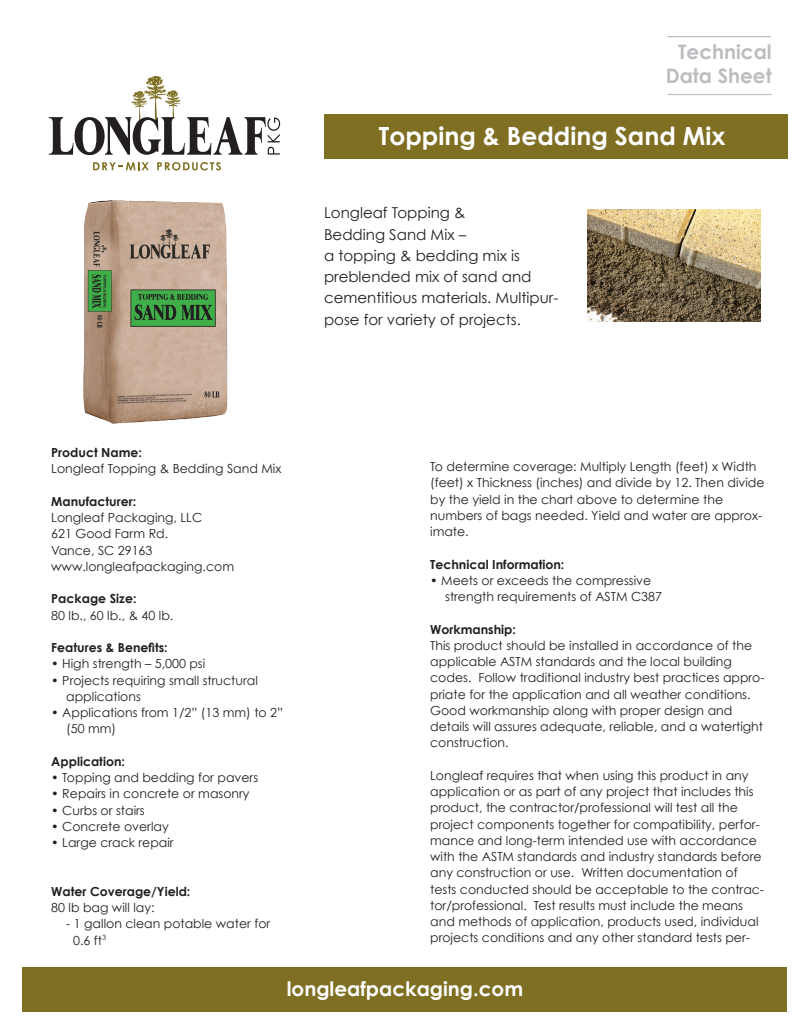
<style>
.page{position:relative;width:810px;height:1035px;background:#fff}
.page>*{position:absolute;margin:0;border:0;box-sizing:border-box;transform-origin:0 0}
.t1{font:700 25px "Century Gothic";color:#fff}
.t2{font:700 20px "Century Gothic";color:#fff}
.t3{font:700 20px/24px "Century Gothic";color:#bcbdc0;text-align:right}
.t4{font:15px/21.2px "Century Gothic";color:#231f20}
.t5{font:12.5px/16.2px "Century Gothic";color:#231f20}
.t6{font:700 12.5px "Century Gothic";color:#231f20}
</style>
<div class="page">
<svg style="left:49px;top:76px;width:231px;height:79px"></svg>
<svg style="left:93px;top:162px;width:56px;height:8px"></svg>
<svg style="left:157px;top:162px;width:64px;height:8px"></svg>
<div style="left:324px;top:114px;width:464px;height:45px;background:#7e6f22"></div>
<div style="left:22px;top:968px;width:766px;height:44px;background:#7e6f22"></div>
<hr style="left:668px;top:36px;width:103px;height:1px;background:#bcbdc0">
<hr style="left:668px;top:94px;width:104px;height:1px;background:#bcbdc0">
<img style="left:587px;top:209px;width:174px;height:112px">
<img style="left:83px;top:200px;width:144px;height:224px">
<p class="t3" style="left:666px;top:40px;width:108px">Technical<br>Data Sheet</p>
<p class="t1" style="left:379px;top:120px;width:348px">Topping &amp; Bedding Sand Mix</p>
<p class="t4" style="left:324px;top:202px;width:143px">Longleaf Topping &amp;</p>
<p class="t4" style="left:324px;top:223px;width:144px">Bedding Sand Mix –</p>
<p class="t4" style="left:324px;top:244px;width:236px">a topping &amp; bedding mix is preblended mix of sand and cementitious materials. Multipur&shy;pose for variety of projects.</p>
<p class="t6" style="left:51px;top:445px;width:92px">Product Name:</p>
<p class="t5" style="left:51px;top:461px;width:232px">Longleaf Topping &amp; Bedding Sand Mix</p>
<p class="t6" style="left:51px;top:493px;width:86px">Manufacturer:</p>
<p class="t5" style="left:51px;top:509px;width:152px">Longleaf Packaging, LLC</p>
<p class="t5" style="left:51px;top:526px;width:119px">621 Good Farm Rd.</p>
<p class="t5" style="left:51px;top:542px;width:103px">Vance, SC 29163</p>
<p class="t5" style="left:51px;top:558px;width:184px">www.longleafpackaging.com</p>
<p class="t6" style="left:51px;top:591px;width:87px">Package Size:</p>
<p class="t5" style="left:51px;top:607px;width:124px">80 lb., 60 lb., &amp; 40 lb.</p>
<p class="t6" style="left:51px;top:640px;width:118px">Features &amp; Benefits:</p>
<p class="t5" style="left:51px;top:656px;width:156px">• High strength – 5,000 psi</p>
<p class="t5" style="left:51px;top:672px;width:208px">• Projects requiring small structural</p>
<p class="t5" style="left:66px;top:688px;width:76px">applications</p>
<p class="t5" style="left:51px;top:704px;width:233px">• Applications from 1/2” (13 mm) to 2”</p>
<p class="t5" style="left:66px;top:721px;width:51px">(50 mm)</p>
<p class="t6" style="left:51px;top:753px;width:75px">Application:</p>
<p class="t5" style="left:51px;top:769px;width:209px">• Topping and bedding for pavers</p>
<p class="t5" style="left:51px;top:786px;width:200px">• Repairs in concrete or masonry</p>
<p class="t5" style="left:51px;top:802px;width:95px">• Curbs or stairs</p>
<p class="t5" style="left:51px;top:818px;width:119px">• Concrete overlay</p>
<p class="t5" style="left:51px;top:834px;width:124px">• Large crack repair</p>
<p class="t6" style="left:51px;top:883px;width:141px">Water Coverage/Yield:</p>
<p class="t5" style="left:51px;top:899px;width:105px">80 lb bag will lay:</p>
<p class="t5" style="left:66px;top:916px;width:206px">- 1 gallon clean potable water for</p>
<p class="t5" style="left:73px;top:932px;width:34px">0.6 ft<sup>3</sup></p>
<p class="t5" style="left:430px;top:458px;width:336px">To determine coverage: Multiply Length (feet) x Width (feet) x Thickness (inches) and divide by 12. Then divide by the yield in the chart above to determine the</p>
<p class="t5" style="left:430px;top:507px;width:333px">numbers of bags needed. Yield and water are approx&shy;imate.</p>
<p class="t6" style="left:430px;top:556px;width:136px">Technical Information:</p>
<p class="t5" style="left:430px;top:572px;width:223px">• Meets or exceeds the compressive</p>
<p class="t5" style="left:445px;top:588px;width:218px">strength requirements of ASTM C387</p>
<p class="t6" style="left:430px;top:621px;width:87px">Workmanship:</p>
<p class="t5" style="left:430px;top:637px;width:336px">This product should be installed in accordance of the applicable ASTM standards and the local building codes. Follow traditional industry best practices appro&shy;priate for the application and all weather conditions.<br>Good workmanship along with proper design and details will assures adequate, reliable, and a watertight construction.</p>
<p class="t5" style="left:430px;top:767px;width:335px">Longleaf requires that when using this product in any application or as part of any project that includes this product, the contractor/professional will test all the project components together for compatibility, perfor&shy;mance and long-term intended use with accordance with the ASTM standards and industry standards before any construction or use. Written documentation of tests conducted should be acceptable to the contrac&shy;tor/professional. Test results must include the means and methods of application, products used, individual projects conditions and any other standard tests per-</p>
<p class="t2" style="left:287px;top:976px;width:238px">longleafpackaging.com</p>
</div>
